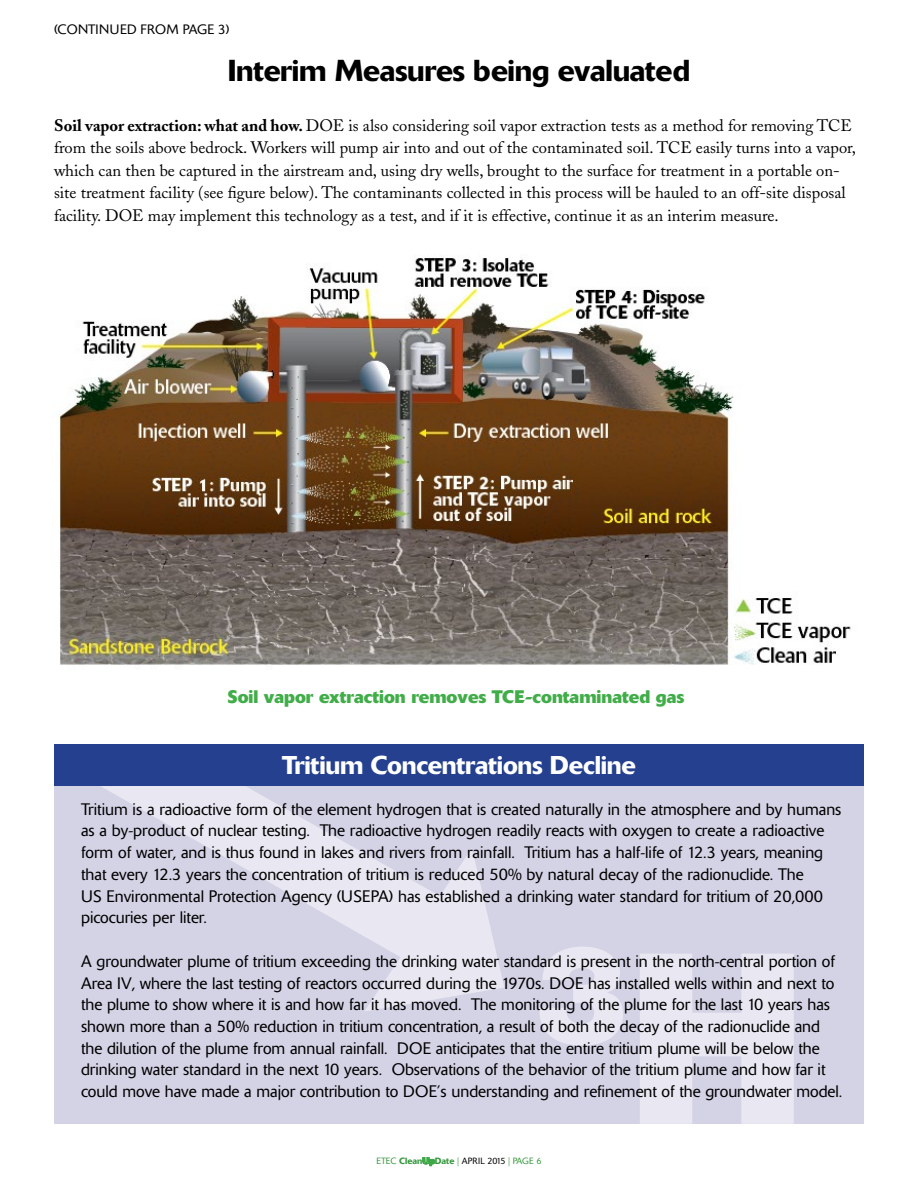
<style>
.page{position:relative;width:918px;height:1188px;background:#fff}
.page>*{position:absolute;margin:0;border:0;box-sizing:border-box;transform-origin:0 0}
.head1{font:500 30px "Delta";letter-spacing:-.01em;color:#000}
.head1-2{font:500 25.5px "Delta";letter-spacing:-.01em;color:#fff}
.ARsubheads{font:700 18px "Delta";color:#41ad49}
.body{font:300 16.5px/21.8px "Delta";color:#000}
.body-2{font:16.5px/22.5px "Adobe Caslon";color:#000}
.t1{font:300 13.5px "Delta";letter-spacing:.02em;color:#000}
.t2{font:300 9px "Delta";color:#37983f}
.s1{font-weight:700}
.s2{font-weight:500}
.s3{font-family:"Delta Outline";font-weight:400}
.s4{color:#000}
</style>
<div class="page">
<div style="left:54px;top:786px;width:810px;height:338px;background:#d4d3e6"></div>
<svg style="left:539px;top:947px;width:255px;height:177px;fill:#e9e8f2"></svg>
<div style="left:54px;top:745px;width:810px;height:41px;background:#25408f"></div>
<svg style="left:423px;top:1157px;width:12px;height:9px"></svg>
<svg style="left:101px;top:786px;width:403px;height:225px"></svg>
<img style="left:59px;top:257px;width:792px;height:408px">
<p class="t1" style="left:54px;top:21px;width:177px">(CONTINUED FROM PAGE 3)</p>
<p class="head1" style="left:228px;top:52px;width:464px">Interim Measures being evaluated</p>
<p class="body-2" style="left:54px;top:114px;width:804px"><span class="s1">Soil vapor extraction: what and how.</span> DOE is also considering soil vapor extraction tests as a method for removing TCE from the soils above bedrock. Workers will pump air into and out of the contaminated soil. TCE easily turns into a vapor, which can then be captured in the airstream and, using dry wells, brought to the surface for treatment in a portable on&shy;site treatment facility (see figure below). The contaminants collected in this process will be hauled to an off-site disposal facility. DOE may implement this technology as a test, and if it is effective, continue it as an interim measure.</p>
<p class="ARsubheads" style="left:228px;top:686px;width:458px">Soil vapor extraction removes TCE-contaminated gas</p>
<p class="head1-2" style="left:282px;top:750px;width:355px">Tritium Concentrations Decline</p>
<p class="body" style="left:81px;top:798px;width:762px">Tritium is a radioactive form of the element hydrogen that is created naturally in the atmosphere and by humans as a by-product of nuclear testing. The radioactive hydrogen readily reacts with oxygen to create a radioactive form of water, and is thus found in lakes and rivers from rainfall. Tritium has a half-life of 12.3 years, meaning that every 12.3 years the concentration of tritium is reduced 50% by natural decay of the radionuclide. The<br>US Environmental Protection Agency (USEPA) has established a drinking water standard for tritium of 20,000 picocuries per liter.</p>
<p class="body" style="left:81px;top:950px;width:763px">A groundwater plume of tritium exceeding the drinking water standard is present in the north-central portion of Area IV, where the last testing of reactors occurred during the 1970s. DOE has installed wells within and next to the plume to show where it is and how far it has moved. The monitoring of the plume for the last 10 years has shown more than a 50% reduction in tritium concentration, a result of both the decay of the radionuclide and the dilution of the plume from annual rainfall. DOE anticipates that the entire tritium plume will be below the drinking water standard in the next 10 years. Observations of the behavior of the tritium plume and how far it could move have made a major contribution to DOE’s understanding and refinement of the groundwater model.</p>
<p class="t2" style="left:377px;top:1156px;width:166px">ETEC <span class="s2">Clean</span><span class="s3">Up</span><span class="s2">Date</span> | <span class="s4">APRIL 2015</span> | PAGE 6</p>
</div>
